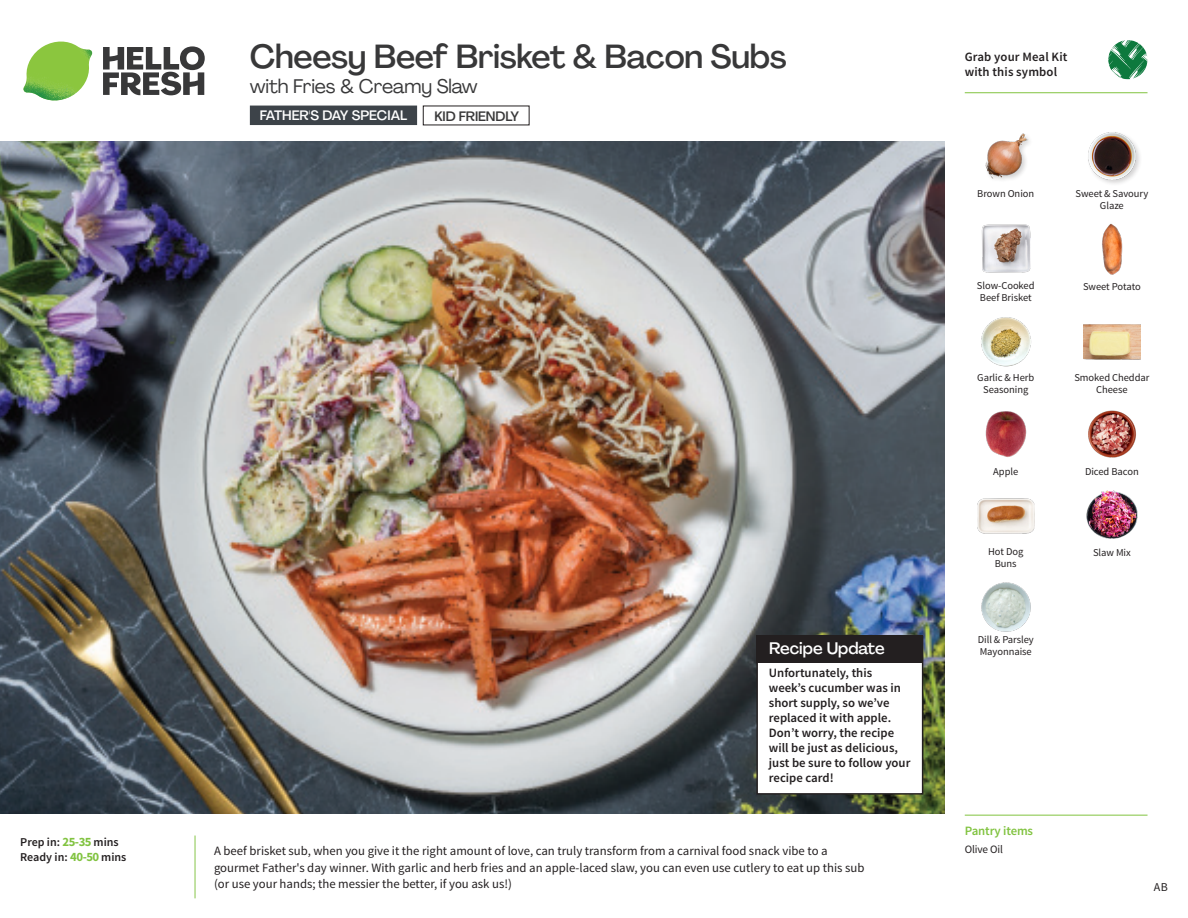
<style>
.page{position:relative;width:1188px;height:918px;background:#fff}
.page>*{position:absolute;margin:0;border:0;box-sizing:border-box;transform-origin:0 0}
._15_Titel_UK{font:500 33px "Agrandir";letter-spacing:-.015em;color:#383839}
._15_Titel_UK-2{font:19.5px "Agrandir";letter-spacing:-.01em;color:#383839}
.Steps_Text_AU{font:500 16.5px "Agrandir";color:#fff}
.t1{font:500 13.5px "Agrandir";color:#fff}
.t2{font:500 13.5px "Agrandir";letter-spacing:-.01em;color:#383839}
.Step_6_Text_AU{font:12.75px/16.5px "Source Sans Pro";color:#231f20}
.Steps_Text_AU-2{font:600 12.75px/15px "Source Sans Pro";color:#231f20}
._04_Headers_Front{font:600 12.75px "Source Sans Pro";letter-spacing:-.01em;color:#81c340}
._04_Intro{font:600 12px "Source Sans Pro";color:#231f20}
.t3{font:12px "Source Sans Pro";color:#231f20}
._05_Pantry{font:11.25px "Source Sans Pro";letter-spacing:-.01em;color:#231f20}
._18_FRONT_ingredient{font:10.5px/12px "Source Sans Pro";letter-spacing:-.005em;color:#231f20;text-align:center}
.s1{font-weight:700;font-size:12.75px;color:#81c340}
</style>
<div class="page">
<svg style="left:103px;top:46px;width:102px;height:49px"></svg>
<img style="left:23px;top:42px;width:69px;height:59px">
<img style="left:0;top:142px;width:945px;height:672px">
<svg style="left:1091px;top:40px;width:57px;height:54px"></svg>
<div style="left:250px;top:106px;width:167px;height:19px;background:#3d4349"></div>
<img style="left:1083px;top:324px;width:58px;height:36px">
<img style="left:985px;top:411px;width:42px;height:46px">
<img style="left:1088px;top:410px;width:48px;height:48px">
<img style="left:977px;top:498px;width:57px;height:36px">
<img style="left:981px;top:582px;width:50px;height:50px">
<img style="left:981px;top:317px;width:50px;height:50px">
<img style="left:982px;top:224px;width:48px;height:49px">
<img style="left:1102px;top:223px;width:21px;height:52px">
<img style="left:985px;top:133px;width:45px;height:47px">
<img style="left:1088px;top:132px;width:52px;height:52px">
<img style="left:1086px;top:490px;width:52px;height:49px">
<hr style="left:965px;top:815px;width:183px;height:1px;background:#81c340">
<hr style="left:965px;top:92px;width:183px;height:1px;background:#81c340">
<div style="left:757px;top:636px;width:166px;height:158px;background:#fff"></div>
<div style="left:756px;top:636px;width:167px;height:159px;border:2px solid #231f20"></div>
<div style="left:756px;top:636px;width:167px;height:27px;background:#231f20"></div>
<p class="_04_Intro" style="left:20px;top:835px;width:100px">Prep in: <span class="s1">25-35</span> mins</p>
<p class="_04_Intro" style="left:20px;top:850px;width:108px">Ready in: <span class="s1">40-50</span> mins</p>
<p class="_15_Titel_UK" style="left:250px;top:36px;width:538px">Cheesy Beef Brisket &amp; Bacon Subs</p>
<p class="_15_Titel_UK-2" style="left:250px;top:74px;width:229px">with Fries &amp; Creamy Slaw</p>
<p class="t1" style="left:260px;top:107px;width:149px">FATHER'S DAY SPECIAL</p>
<p class="t2" style="left:434px;top:108px;width:86px">KID FRIENDLY</p>
<p class="Steps_Text_AU" style="left:769px;top:638px;width:117px">Recipe Update</p>
<p class="Steps_Text_AU-2" style="left:769px;top:666px;width:143px">Unfortunately, this week’s cucumber was in short supply, so we’ve replaced it with apple.<br>Don’t worry, the recipe will be just as delicious, just be sure to follow your recipe card!</p>
<p class="Step_6_Text_AU" style="left:214px;top:843px;width:652px">A beef brisket sub, when you give it the right amount of love, can truly transform from a carnival food snack vibe to a gourmet Father's day winner. With garlic and herb fries and an apple-laced slaw, you can even use cutlery to eat up this sub (or use your hands; the messier the better, if you ask us!)</p>
<p class="Steps_Text_AU-2" style="left:965px;top:50px;width:104px">Grab your Meal Kit with this symbol</p>
<p class="_18_FRONT_ingredient" style="left:977px;top:188px;width:58px">Brown Onion</p>
<p class="_18_FRONT_ingredient" style="left:977px;top:280px;width:59px;text-align:left">Slow-Cooked<br>Beef Brisket</p>
<p class="_18_FRONT_ingredient" style="left:1076px;top:187px;width:74px">Sweet &amp; Savoury<br>Glaze</p>
<p class="_18_FRONT_ingredient" style="left:1083px;top:281px;width:59px">Sweet Potato</p>
<p class="_18_FRONT_ingredient" style="left:977px;top:372px;width:58px">Garlic &amp; Herb<br>Seasoning</p>
<p class="_18_FRONT_ingredient" style="left:993px;top:466px;width:27px">Apple</p>
<p class="_18_FRONT_ingredient" style="left:1074px;top:372px;width:77px">Smoked Cheddar<br>Cheese</p>
<p class="_18_FRONT_ingredient" style="left:1085px;top:466px;width:55px">Diced Bacon</p>
<p class="_18_FRONT_ingredient" style="left:988px;top:546px;width:37px">Hot Dog</p>
<p class="_18_FRONT_ingredient" style="left:1093px;top:547px;width:39px">Slaw Mix</p>
<p class="_18_FRONT_ingredient" style="left:995px;top:558px;width:23px">Buns</p>
<p class="_18_FRONT_ingredient" style="left:978px;top:634px;width:58px;text-align:left">Dill &amp; Parsley<br>Mayonnaise</p>
<p class="_04_Headers_Front" style="left:965px;top:822px;width:70px">Pantry items</p>
<p class="_05_Pantry" style="left:965px;top:842px;width:40px">Olive Oil</p>
<p class="t3" style="left:1154px;top:879px;width:15px">AB</p>
</div>
